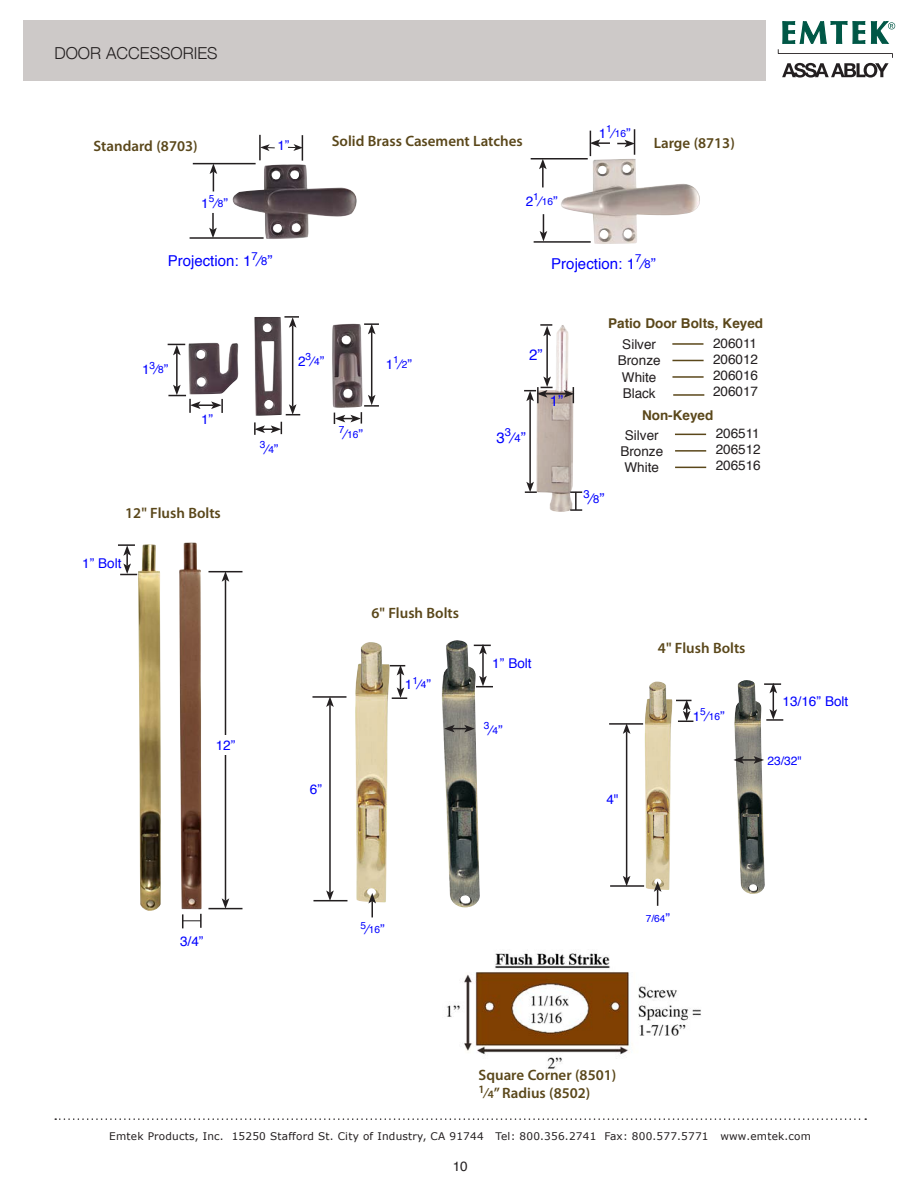
<style>
.page{position:relative;width:918px;height:1188px;background:#fff}
.page>*{position:absolute;margin:0;border:0;box-sizing:border-box;transform-origin:0 0}
.t1{font:300 16.5px "Helvetica Neue";color:#231f20}
.t2{font:600 15px "Myriad Pro";color:#5a471a}
.t3{font:15px "Helvetica";color:#00f}
.t4{font:13.5px "Helvetica";color:#231f20}
.t5{font:13.5px "Helvetica";color:#00f}
.t6{font:700 13.5px "Helvetica";color:#5a471a}
.t7{font:12px "Helvetica";color:#00f}
.t8{font:11.25px "Helvetica";color:#00f}
.t9{font:10.5px "Verdana";letter-spacing:.02em;color:#231f20}
.t10{font:10.2px "Helvetica";color:#00f}
.s1{font-size:10.2px}
.s2{font-size:11.25px}
.s3{font-size:13.5px}
.s4{font-size:15px}
</style>
<div class="page">
<div style="left:23px;top:21px;width:743px;height:60px;background:#cdc9c8"></div>
<svg style="left:55px;top:1118px;width:811px;height:2px"></svg>
<svg style="left:778px;top:20px;width:117px;height:58px"></svg>
<img style="left:561px;top:159px;width:139px;height:85px">
<svg style="left:617px;top:129px;width:18px;height:26px"></svg>
<svg style="left:590px;top:131px;width:20px;height:25px"></svg>
<hr style="left:542px;top:167px;width:2px;height:20px;background:#231f20">
<svg style="left:539px;top:160px;width:8px;height:9px"></svg>
<hr style="left:531px;top:158px;width:57px;height:2px;background:#231f20">
<svg style="left:540px;top:214px;width:7px;height:27px"></svg>
<hr style="left:534px;top:241px;width:57px;height:2px;background:#231f20">
<img style="left:232px;top:164px;width:125px;height:75px">
<img style="left:188px;top:317px;width:94px;height:99px">
<img style="left:332px;top:324px;width:31px;height:83px">
<svg style="left:210px;top:164px;width:7px;height:27px"></svg>
<hr style="left:193px;top:163px;width:63px;height:1px;background:#231f20">
<hr style="left:190px;top:237px;width:74px;height:2px;background:#231f20">
<svg style="left:209px;top:213px;width:8px;height:25px"></svg>
<hr style="left:259px;top:135px;width:2px;height:25px;background:#231f20">
<svg style="left:288px;top:135px;width:15px;height:26px"></svg>
<svg style="left:260px;top:144px;width:15px;height:7px"></svg>
<img style="left:355px;top:640px;width:125px;height:267px">
<img style="left:645px;top:682px;width:27px;height:208px">
<img style="left:734px;top:680px;width:31px;height:214px">
<img style="left:536px;top:325px;width:37px;height:187px">
<hr style="left:176px;top:353px;width:2px;height:34px;background:#231f20">
<svg style="left:168px;top:344px;width:17px;height:11px"></svg>
<svg style="left:168px;top:385px;width:55px;height:28px"></svg>
<svg style="left:182px;top:914px;width:20px;height:14px"></svg>
<svg style="left:254px;top:422px;width:28px;height:13px"></svg>
<hr style="left:292px;top:325px;width:1px;height:82px;background:#231f20">
<svg style="left:284px;top:316px;width:15px;height:12px"></svg>
<svg style="left:286px;top:404px;width:14px;height:11px"></svg>
<hr style="left:371px;top:332px;width:1px;height:65px;background:#231f20">
<svg style="left:364px;top:323px;width:15px;height:11px"></svg>
<svg style="left:334px;top:395px;width:45px;height:29px"></svg>
<hr style="left:312px;top:696px;width:34px;height:2px;background:#231f20">
<hr style="left:609px;top:723px;width:34px;height:2px;background:#231f20">
<hr style="left:208px;top:571px;width:34px;height:1px;background:#231f20">
<hr style="left:313px;top:900px;width:34px;height:1px;background:#231f20">
<hr style="left:610px;top:885px;width:34px;height:2px;background:#231f20">
<hr style="left:208px;top:908px;width:34px;height:1px;background:#231f20">
<hr style="left:329px;top:705px;width:2px;height:188px;background:#231f20">
<svg style="left:326px;top:696px;width:8px;height:11px"></svg>
<svg style="left:326px;top:890px;width:8px;height:10px"></svg>
<hr style="left:626px;top:732px;width:1px;height:146px;background:#231f20">
<svg style="left:623px;top:723px;width:7px;height:11px"></svg>
<svg style="left:623px;top:876px;width:7px;height:10px"></svg>
<hr style="left:225px;top:579px;width:1px;height:322px;background:#231f20">
<svg style="left:222px;top:572px;width:7px;height:10px"></svg>
<svg style="left:222px;top:898px;width:7px;height:10px"></svg>
<svg style="left:390px;top:665px;width:17px;height:34px"></svg>
<svg style="left:676px;top:700px;width:17px;height:22px"></svg>
<svg style="left:368px;top:893px;width:8px;height:24px"></svg>
<svg style="left:654px;top:881px;width:7px;height:25px"></svg>
<hr style="left:482px;top:652px;width:2px;height:26px;background:#231f20">
<svg style="left:474px;top:644px;width:17px;height:10px"></svg>
<svg style="left:476px;top:676px;width:17px;height:11px"></svg>
<svg style="left:764px;top:683px;width:19px;height:38px"></svg>
<svg style="left:118px;top:544px;width:19px;height:31px"></svg>
<hr style="left:545px;top:393px;width:21px;height:2px;background:#231f20">
<hr style="left:529px;top:399px;width:2px;height:85px;background:#231f20">
<hr style="left:546px;top:334px;width:2px;height:45px;background:#231f20">
<svg style="left:444px;top:725px;width:31px;height:7px"></svg>
<svg style="left:733px;top:756px;width:31px;height:8px"></svg>
<div style="left:205px;top:735px;width:41px;height:20px;background:#fff"></div>
<img style="left:447px;top:953px;width:254px;height:116px">
<svg style="left:564px;top:387px;width:10px;height:16px"></svg>
<svg style="left:540px;top:324px;width:12px;height:12px"></svg>
<svg style="left:570px;top:491px;width:12px;height:20px"></svg>
<svg style="left:524px;top:376px;width:29px;height:27px"></svg>
<svg style="left:525px;top:482px;width:12px;height:11px"></svg>
<hr style="left:672px;top:343px;width:31px;height:2px;background:#5a471a">
<hr style="left:672px;top:360px;width:32px;height:1px;background:#5a471a">
<hr style="left:672px;top:376px;width:32px;height:2px;background:#5a471a">
<hr style="left:673px;top:394px;width:31px;height:2px;background:#5a471a">
<hr style="left:675px;top:434px;width:31px;height:1px;background:#5a471a">
<hr style="left:675px;top:450px;width:31px;height:2px;background:#5a471a">
<hr style="left:675px;top:467px;width:31px;height:1px;background:#5a471a">
<img style="left:138px;top:544px;width:23px;height:367px">
<img style="left:179px;top:542px;width:23px;height:367px">
<p class="t1" style="left:54px;top:40px;width:165px">DOOR ACCESSORIES</p>
<p class="t5" style="left:599px;top:123px;width:33px">1<sup>1</sup>⁄<span class="s1">16</span>”</p>
<p class="t2" style="left:332px;top:131px;width:192px">Solid Brass Casement Latches</p>
<p class="t2" style="left:94px;top:136px;width:106px">Standard (8703)</p>
<p class="t2" style="left:654px;top:134px;width:83px">Large (8713)</p>
<p class="t5" style="left:277px;top:135px;width:14px">1”</p>
<p class="t5" style="left:201px;top:193px;width:28px">1<sup>5</sup>⁄<span class="s1">8</span>”</p>
<p class="t5" style="left:526px;top:191px;width:33px">2<sup>1</sup>⁄<span class="s1">16</span>”</p>
<p class="t3" style="left:168px;top:249px;width:106px">Projection: 1<sup>7</sup>⁄<span class="s2">8</span>”</p>
<p class="t3" style="left:551px;top:252px;width:106px">Projection: 1<sup>7</sup>⁄<span class="s2">8</span>”</p>
<p class="t5" style="left:142px;top:359px;width:28px">1<sup>3</sup>⁄<span class="s1">8</span>”</p>
<p class="t5" style="left:201px;top:409px;width:14px">1”</p>
<p class="t2" style="left:125px;top:503px;width:97px">12" Flush Bolts</p>
<p class="t5" style="left:82px;top:553px;width:41px">1” Bolt</p>
<p class="t5" style="left:216px;top:734px;width:21px">12”</p>
<p class="t5" style="left:298px;top:351px;width:28px">2<sup>3</sup>⁄<span class="s1">4</span>”</p>
<p class="t5" style="left:386px;top:354px;width:28px">1<sup>1</sup>⁄<span class="s1">2</span>”</p>
<p class="t10" style="left:260px;top:439px;width:20px">3<span class="s3">⁄</span>4<span class="s3">”</span></p>
<p class="t10" style="left:339px;top:426px;width:26px">7<span class="s3">⁄</span>16<span class="s3">”</span></p>
<p class="t5" style="left:310px;top:779px;width:14px">6”</p>
<p class="t2" style="left:372px;top:604px;width:89px">6" Flush Bolts</p>
<p class="t5" style="left:405px;top:674px;width:28px">1<sup>1</sup>⁄<span class="s1">4</span>”</p>
<p class="t3" style="left:529px;top:343px;width:15px">2”</p>
<p class="t3" style="left:497px;top:426px;width:31px">3<sup>3</sup>⁄<span class="s2">4</span>”</p>
<p class="t3" style="left:550px;top:389px;width:15px">1”</p>
<p class="t6" style="left:608px;top:312px;width:156px">Patio Door Bolts, Keyed</p>
<p class="t4" style="left:622px;top:334px;width:35px">Silver</p>
<p class="t4" style="left:618px;top:350px;width:44px">Bronze</p>
<p class="t4" style="left:622px;top:366px;width:36px">White</p>
<p class="t4" style="left:623px;top:383px;width:35px">Black</p>
<p class="t4" style="left:713px;top:333px;width:46px">206011</p>
<p class="t4" style="left:713px;top:349px;width:47px">206012</p>
<p class="t4" style="left:713px;top:365px;width:47px">206016</p>
<p class="t4" style="left:713px;top:381px;width:47px">206017</p>
<p class="t6" style="left:642px;top:404px;width:73px">Non-Keyed</p>
<p class="t8" style="left:584px;top:488px;width:22px">3<span class="s4">⁄</span>8<span class="s4">”</span></p>
<p class="t4" style="left:625px;top:424px;width:35px">Silver</p>
<p class="t4" style="left:620px;top:441px;width:44px">Bronze</p>
<p class="t4" style="left:625px;top:457px;width:36px">White</p>
<p class="t4" style="left:716px;top:423px;width:46px">206511</p>
<p class="t4" style="left:716px;top:439px;width:47px">206512</p>
<p class="t4" style="left:716px;top:455px;width:47px">206516</p>
<p class="t5" style="left:492px;top:653px;width:41px">1” Bolt</p>
<p class="t10" style="left:484px;top:720px;width:20px">3<span class="s3">⁄</span>4<span class="s3">”</span></p>
<p class="t5" style="left:606px;top:789px;width:14px">4"</p>
<p class="t2" style="left:658px;top:638px;width:89px">4" Flush Bolts</p>
<p class="t5" style="left:693px;top:706px;width:33px">1<sup>5</sup>⁄<span class="s1">16</span>”</p>
<p class="t5" style="left:783px;top:691px;width:67px">13/16” Bolt</p>
<p class="t7" style="left:768px;top:751px;width:36px">23/32"</p>
<p class="t5" style="left:180px;top:930px;width:25px">3/4”</p>
<p class="t10" style="left:360px;top:922px;width:26px">5<span class="s3">⁄</span>16<span class="s3">”</span></p>
<p class="t10" style="left:646px;top:910px;width:26px">7/64<span class="s3">”</span></p>
<p class="t2" style="left:479px;top:1066px;width:139px">Square Corner (8501)</p>
<p class="t2" style="left:479px;top:1084px;width:113px"><sup>1</sup>⁄<span class="s2">4</span>” Radius (8502)</p>
<p class="t9" style="left:109px;top:1129px;width:703px">Emtek Products, Inc. 15250 Stafford St. City of Industry, CA 91744 Tel: 800.356.2741 Fax: 800.577.5771 www.emtek.com</p>
<p class="t4" style="left:453px;top:1156px;width:17px">10</p>
</div>
